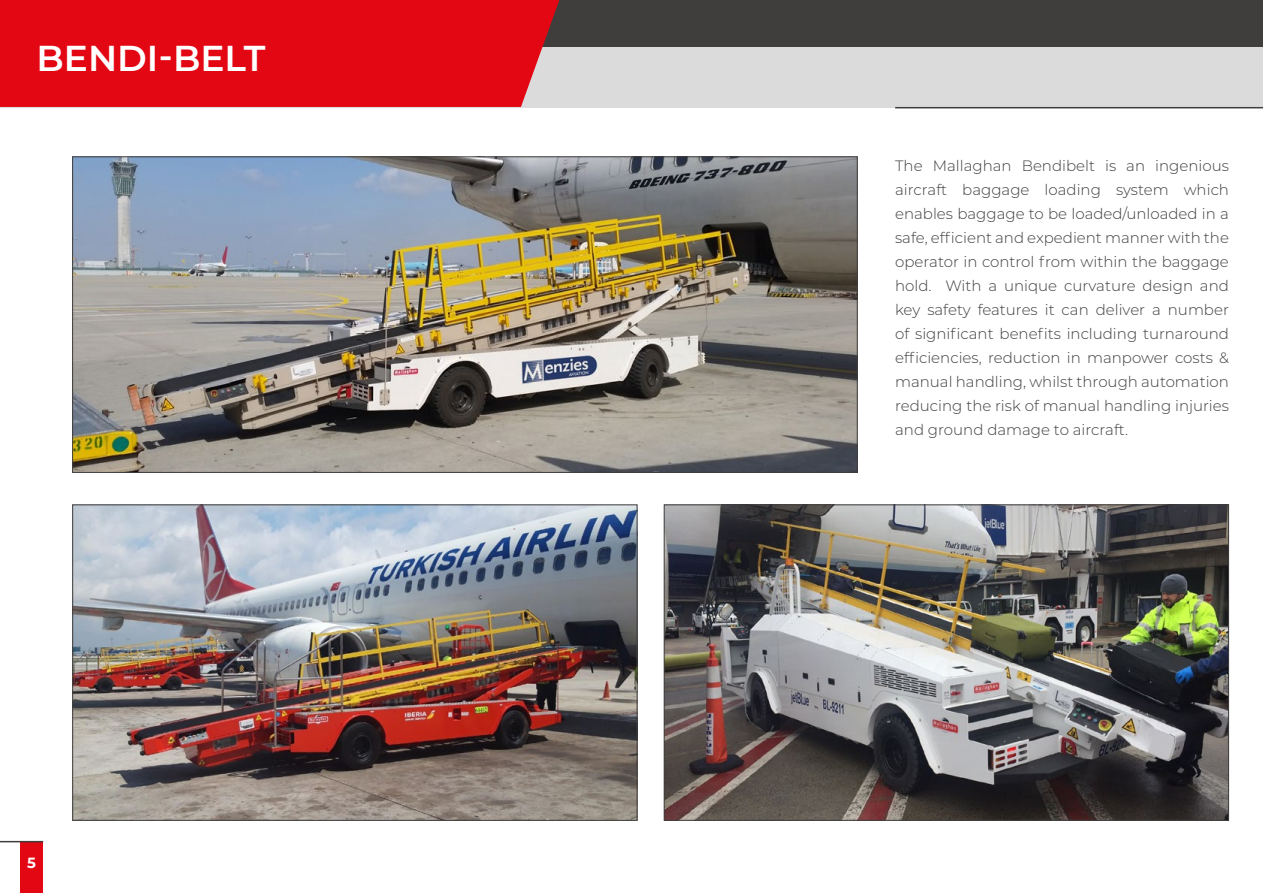
<style>
.page{position:relative;width:1263px;height:893px;background:#fff}
.page>*{position:absolute;margin:0;border:0;box-sizing:border-box;transform-origin:0 0}
.t1{font:600 36px "Montserrat";color:#fff}
.t2{font:300 15px/24px "Montserrat";color:#403e3d;text-align:justify}
.t3{font:700 14.7px "Montserrat";color:#fff}
</style>
<div class="page">
<div style="left:20px;top:842px;width:23px;height:51px;background:#e30613"></div>
<hr style="left:0;top:841px;width:43px;height:1px;background:#403e3d">
<div style="left:0;top:0;width:1263px;height:47px;background:#403e3d"></div>
<div style="left:0;top:47px;width:1263px;height:61px;background:#dcdbdb"></div>
<hr style="left:895px;top:107px;width:368px;height:1px;background:#403e3d">
<div style="left:0;top:0;width:559px;height:107px;background:#e30613"></div>
<img style="left:74px;top:159px;width:781px;height:312px">
<img style="left:74px;top:506px;width:561px;height:313px">
<img style="left:666px;top:506px;width:561px;height:313px">
<h1 class="t1" style="left:37px;top:33px;width:230px">BENDI-BELT</h1>
<p class="t3" style="left:27px;top:852px;width:10px">5</p>
<p class="t2" style="left:895px;top:153px;width:335px">The Mallaghan Bendibelt is an ingenious aircraft baggage loading system which enables baggage to be loaded/unloaded in a safe, efficient and expedient manner with the operator in control from within the baggage hold. With a unique curvature design and key safety features it can deliver a number of significant benefits including turnaround efficiencies, reduction in manpower costs &amp; manual handling, whilst through automation reducing the risk of manual handling injuries and ground damage to aircraft.</p>
</div>
